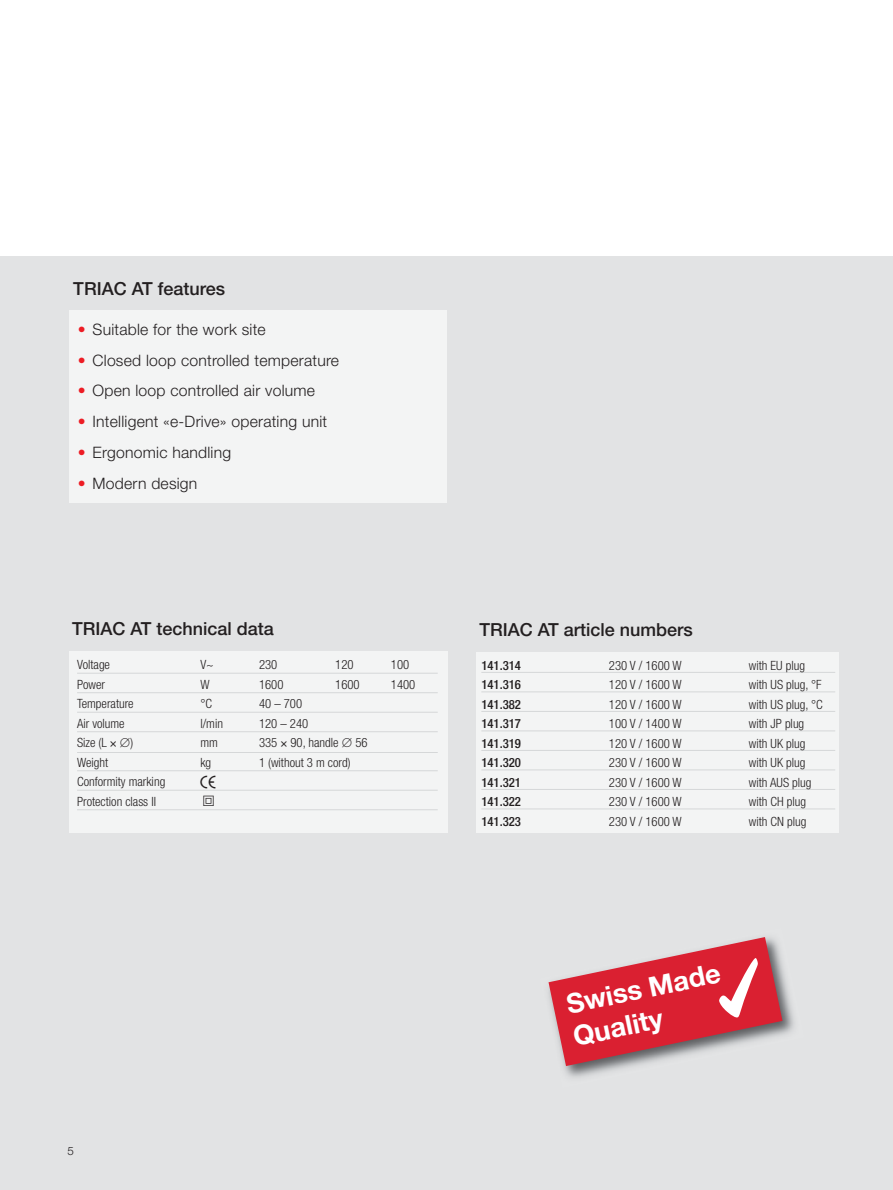
<style>
.page{position:relative;width:893px;height:1190px;background:#fff}
.page>*{position:absolute;margin:0;border:0;box-sizing:border-box;transform-origin:0 0}
.t1{font:700 27.3px/32.7px "Helvetica Neue";color:#fff}
.t2{font:500 18px "Helvetica Neue";color:#231f20}
.t3{font:300 15.75px/30.8px "Helvetica Neue";letter-spacing:.015em;color:#231f20}
.t4{font:300 condensed 12.75px "Helvetica Neue";color:#231f20}
.t5{font:500 condensed 12.75px "Helvetica Neue";color:#231f20}
.t6{font:12.75px "Leister";color:#231f20}
.t7{font:300 11.55px "Helvetica Neue";color:#231f20}
.s1{font-family:"Leister";font-weight:400;color:#ed1c24}
</style>
<div class="page">
<div style="left:0;top:256px;width:892px;height:933px;background:#e2e3e4"></div>
<div style="left:69px;top:310px;width:378px;height:192px;background:#f3f4f4"></div>
<img style="left:563px;top:964px;width:231px;height:114px">
<div style="left:69px;top:652px;width:378px;height:181px;background:#f3f4f4"></div>
<div style="left:476px;top:651px;width:363px;height:181px;background:#f3f4f4"></div>
<hr style="left:481px;top:672px;width:354px;height:1px;background:#d5d7d8">
<hr style="left:481px;top:691px;width:354px;height:1px;background:#d5d7d8">
<hr style="left:481px;top:711px;width:354px;height:1px;background:#d5d7d8">
<hr style="left:481px;top:730px;width:354px;height:1px;background:#d5d7d8">
<hr style="left:481px;top:750px;width:354px;height:1px;background:#d5d7d8">
<hr style="left:481px;top:769px;width:354px;height:1px;background:#d5d7d8">
<hr style="left:481px;top:789px;width:354px;height:1px;background:#d5d7d8">
<hr style="left:481px;top:808px;width:354px;height:1px;background:#d5d7d8">
<hr style="left:77px;top:673px;width:360px;height:1px;background:#d5d7d8">
<hr style="left:77px;top:692px;width:360px;height:1px;background:#d5d7d8">
<hr style="left:77px;top:712px;width:360px;height:1px;background:#d5d7d8">
<hr style="left:77px;top:731px;width:360px;height:1px;background:#d5d7d8">
<hr style="left:77px;top:752px;width:360px;height:1px;background:#d5d7d8">
<hr style="left:77px;top:770px;width:360px;height:1px;background:#d5d7d8">
<hr style="left:77px;top:790px;width:360px;height:1px;background:#d5d7d8">
<hr style="left:77px;top:809px;width:360px;height:1px;background:#d5d7d8">
<svg style="left:548px;top:937px;width:234px;height:129px"></svg>
<h2 class="t2" style="left:73px;top:283px;width:153px">TRIAC AT features</h2>
<p class="t3" style="left:78px;top:315px;width:263px"><span class="s1">b</span> Suitable for the work site<br><span class="s1">b</span> Closed loop controlled temperature <span class="s1">b</span> Open loop controlled air volume<br><span class="s1">b</span> Intelligent «e-Drive» operating unit<br><span class="s1">b</span> Ergonomic handling<br><span class="s1">b</span> Modern design</p>
<h2 class="t2" style="left:72px;top:622px;width:203px">TRIAC AT technical data</h2>
<h2 class="t2" style="left:479px;top:623px;width:215px">TRIAC AT article numbers</h2>
<p class="t4" style="left:77px;top:660px;width:34px">Voltage</p>
<p class="t4" style="left:200px;top:660px;width:15px">V~</p>
<p class="t4" style="left:259px;top:660px;width:20px">230</p>
<p class="t4" style="left:335px;top:660px;width:20px">120</p>
<p class="t4" style="left:391px;top:660px;width:20px">100</p>
<p class="t4" style="left:77px;top:679px;width:30px">Power</p>
<p class="t4" style="left:200px;top:679px;width:11px">W</p>
<p class="t4" style="left:259px;top:679px;width:26px">1600</p>
<p class="t4" style="left:335px;top:679px;width:26px">1600</p>
<p class="t4" style="left:391px;top:679px;width:26px">1400</p>
<p class="t4" style="left:77px;top:699px;width:58px">Temperature</p>
<p class="t4" style="left:200px;top:699px;width:13px">°C</p>
<p class="t4" style="left:259px;top:699px;width:45px">40 – 700</p>
<p class="t4" style="left:77px;top:718px;width:49px">Air volume</p>
<p class="t4" style="left:200px;top:718px;width:24px">l/min</p>
<p class="t4" style="left:259px;top:718px;width:51px">120 – 240</p>
<p class="t4" style="left:77px;top:738px;width:58px">Size (L ∅)</p>
<p class="t4" style="left:200px;top:738px;width:19px">mm</p>
<p class="t4" style="left:259px;top:738px;width:110px">335 90, handle ∅ 56</p>
<p class="t4" style="left:77px;top:757px;width:33px">Weight</p>
<p class="t4" style="left:200px;top:757px;width:12px">kg</p>
<p class="t4" style="left:259px;top:757px;width:93px">1 (without 3 m cord)</p>
<p class="t4" style="left:77px;top:777px;width:90px">Conformity marking</p>
<p class="t6" style="left:200px;top:774px;width:17px">2</p>
<p class="t4" style="left:77px;top:796px;width:80px">Protection class II</p>
<p class="t6" style="left:203px;top:794px;width:12px">4</p>
<p class="t7" style="left:67px;top:1146px;width:8px">5</p>
<p class="t5" style="left:481px;top:660px;width:41px">141.314</p>
<p class="t4" style="left:609px;top:660px;width:74px">230 V / 1600 W</p>
<p class="t4" style="left:749px;top:660px;width:58px">with EU plug</p>
<p class="t5" style="left:481px;top:680px;width:41px">141.316</p>
<p class="t4" style="left:609px;top:680px;width:74px">120 V / 1600 W</p>
<p class="t4" style="left:749px;top:680px;width:74px">with US plug, °F</p>
<p class="t5" style="left:481px;top:699px;width:41px">141.382</p>
<p class="t4" style="left:609px;top:699px;width:74px">120 V / 1600 W</p>
<p class="t4" style="left:749px;top:699px;width:75px">with US plug, °C</p>
<p class="t5" style="left:481px;top:719px;width:41px">141.317</p>
<p class="t4" style="left:609px;top:719px;width:74px">100 V / 1400 W</p>
<p class="t4" style="left:749px;top:719px;width:57px">with JP plug</p>
<p class="t5" style="left:481px;top:738px;width:41px">141.319</p>
<p class="t4" style="left:609px;top:738px;width:74px">120 V / 1600 W</p>
<p class="t4" style="left:749px;top:738px;width:58px">with UK plug</p>
<p class="t5" style="left:481px;top:758px;width:41px">141.320</p>
<p class="t4" style="left:609px;top:758px;width:74px">230 V / 1600 W</p>
<p class="t4" style="left:749px;top:758px;width:58px">with UK plug</p>
<p class="t5" style="left:481px;top:777px;width:41px">141.321</p>
<p class="t4" style="left:609px;top:777px;width:74px">230 V / 1600 W</p>
<p class="t4" style="left:749px;top:777px;width:64px">with AUS plug</p>
<p class="t5" style="left:481px;top:797px;width:41px">141.322</p>
<p class="t4" style="left:609px;top:797px;width:74px">230 V / 1600 W</p>
<p class="t4" style="left:749px;top:797px;width:59px">with CH plug</p>
<p class="t5" style="left:481px;top:816px;width:41px">141.323</p>
<p class="t4" style="left:609px;top:816px;width:74px">230 V / 1600 W</p>
<p class="t4" style="left:749px;top:816px;width:59px">with CN plug</p>
<h1 class="t1" style="left:564px;top:991px;width:158px;rotate:-12deg">Swiss Made<br>Quality</h1>
</div>
